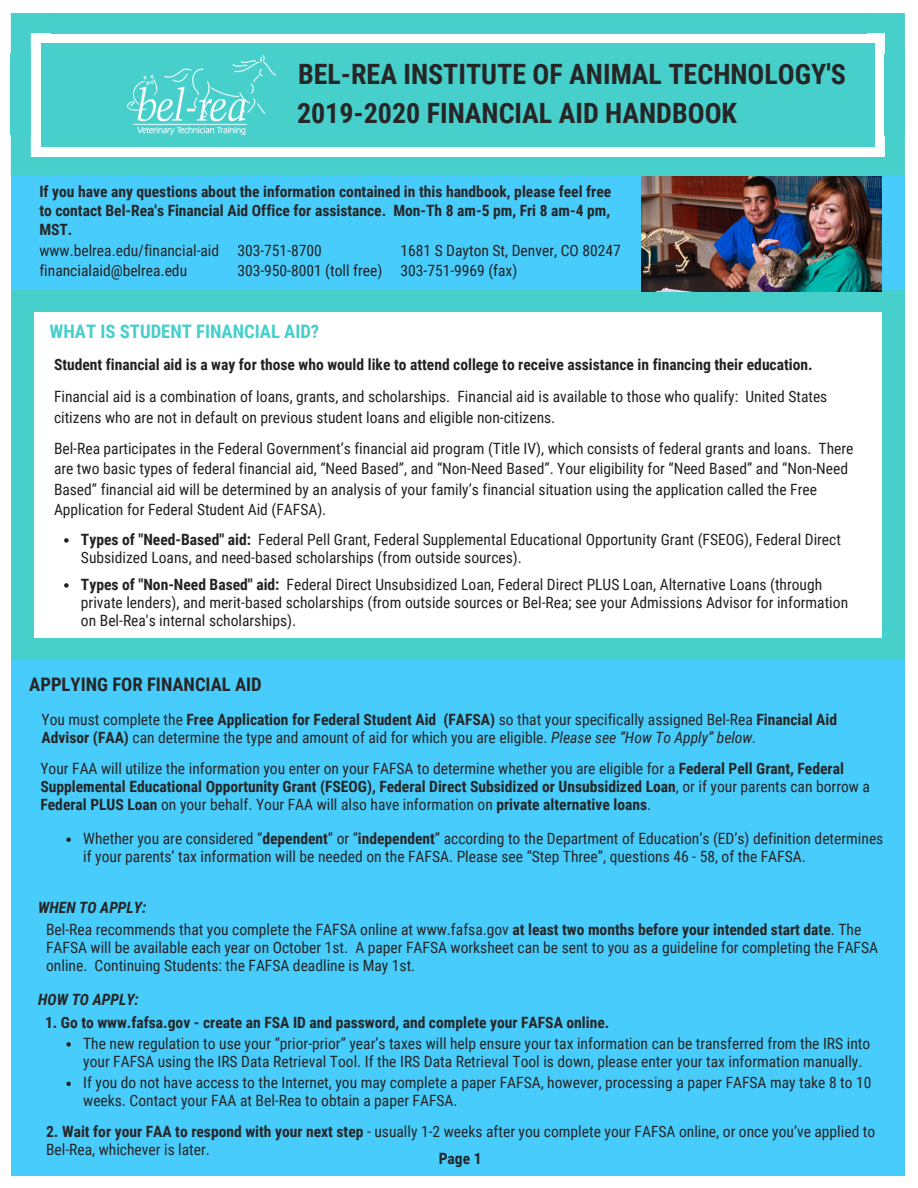
<style>
.page{position:relative;width:918px;height:1188px;background:#fff}
.page>*{position:absolute;margin:0;border:0;box-sizing:border-box;transform-origin:0 0}
.t1{font:700 28.05px/38.2px "Roboto Condensed";color:#262626}
.t2{font:700 18.75px "Roboto Condensed";color:#47cfcb}
.t3{font:700 18.75px "Roboto Condensed";color:#262626}
.t4{font:15.6px/18px "Roboto Condensed";color:#262626}
.t5{font:15.6px/20.2px "Roboto Condensed";color:#222}
.t6{font:700 15.6px/19.2px "Roboto Condensed";color:#262626;text-align:justify}
.t7{font:700 15.6px "Roboto Condensed";color:#222}
.t8{font:italic 700 15.6px "Roboto Condensed";color:#262626}
.s1{font-weight:700}
.s2{font-style:italic}
.s3{font-weight:700;font-style:italic}
</style>
<div class="page">
<div style="left:47px;top:54px;width:822px;height:81px;background:#47cfcb"></div>
<svg style="left:865px;top:134px;width:40px;height:43px"></svg>
<div style="left:11px;top:54px;width:20px;height:81px;background:#47cfcb"></div>
<div style="left:41px;top:54px;width:13px;height:81px;background:#47cfcb"></div>
<svg style="left:11px;top:135px;width:41px;height:41px"></svg>
<div style="left:885px;top:54px;width:20px;height:81px;background:#47cfcb"></div>
<div style="left:862px;top:54px;width:13px;height:81px;background:#47cfcb"></div>
<div style="left:52px;top:157px;width:815px;height:20px;background:#47cfcb"></div>
<div style="left:52px;top:134px;width:813px;height:13px;background:#47cfcb"></div>
<svg style="left:862px;top:13px;width:43px;height:43px"></svg>
<div style="left:862px;top:43px;width:13px;height:13px;background:#47cfcb"></div>
<svg style="left:11px;top:13px;width:43px;height:41px"></svg>
<div style="left:41px;top:43px;width:13px;height:13px;background:#47cfcb"></div>
<div style="left:52px;top:13px;width:815px;height:20px;background:#47cfcb"></div>
<div style="left:52px;top:43px;width:813px;height:13px;background:#47cfcb"></div>
<img style="left:127px;top:55px;width:149px;height:80px">
<div style="left:882px;top:638px;width:22px;height:22px;background:#47cfcb"></div>
<div style="left:11px;top:310px;width:23px;height:329px;background:#47cfcb"></div>
<div style="left:11px;top:638px;width:23px;height:22px;background:#47cfcb"></div>
<div style="left:882px;top:310px;width:22px;height:329px;background:#47cfcb"></div>
<div style="left:32px;top:638px;width:852px;height:22px;background:#47cfcb"></div>
<div style="left:882px;top:289px;width:22px;height:23px;background:#47cfcb"></div>
<div style="left:11px;top:289px;width:23px;height:23px;background:#47cfcb"></div>
<div style="left:32px;top:289px;width:852px;height:23px;background:#47cfcb"></div>
<div style="left:11px;top:660px;width:893px;height:516px;background:#48ccfc"></div>
<svg style="left:64px;top:538px;width:5px;height:5px"></svg>
<svg style="left:64px;top:583px;width:5px;height:5px"></svg>
<div style="left:11px;top:176px;width:893px;height:114px;background:#48ccfc"></div>
<svg style="left:66px;top:837px;width:5px;height:5px"></svg>
<svg style="left:66px;top:1042px;width:5px;height:5px"></svg>
<svg style="left:66px;top:1082px;width:5px;height:4px"></svg>
<img style="left:641px;top:177px;width:241px;height:114px">
<h1 class="t1" style="left:297px;top:56px;width:551px">BEL-REA INSTITUTE OF ANIMAL TECHNOLOGY'S<br>2019-2020 FINANCIAL AID HANDBOOK</h1>
<p class="t6" style="left:39px;top:182px;width:573px">If you have any questions about the information contained in this handbook, please feel free to contact Bel-Rea's Financial Aid Office for assistance. Mon-Th 8 am-5 pm, Fri 8 am-4 pm, MST.</p>
<p class="t4" style="left:39px;top:242px;width:181px">www.belrea.edu/financial-aid</p>
<p class="t5" style="left:39px;top:261px;width:149px">financialaid@belrea.edu</p>
<p class="t5" style="left:237px;top:241px;width:146px">303-751-8700<br>303-950-8001 (toll free)</p>
<p class="t2" style="left:50px;top:320px;width:271px">WHAT IS STUDENT FINANCIAL AID?</p>
<p class="t5" style="left:400px;top:241px;width:222px">1681 S Dayton St, Denver, CO 80247<br>303-751-9969 (fax)</p>
<p class="t7" style="left:54px;top:355px;width:760px">Student financial aid is a way for those who would like to attend college to receive assistance in financing their education.</p>
<p class="t5" style="left:54px;top:387px;width:775px">Financial aid is a combination of loans, grants, and scholarships. Financial aid is available to those who qualify: United States citizens who are not in default on previous student loans and eligible non-citizens.</p>
<p class="t5" style="left:54px;top:439px;width:801px">Bel-Rea participates in the Federal Government’s financial aid program (Title IV), which consists of federal grants and loans. There are two basic types of federal financial aid, “Need Based”, and “Non-Need Based”. Your eligibility for “Need Based” and “Non-Need Based” financial aid will be determined by an analysis of your family’s financial situation using the application called the Free Application for Federal Student Aid (FAFSA).</p>
<p class="t5" style="left:81px;top:531px;width:762px;line-height:18px"><span class="s1">Types of "Need-Based" aid:</span> Federal Pell Grant, Federal Supplemental Educational Opportunity Grant (FSEOG), Federal Direct<br>Subsidized Loans, and need-based scholarships (from outside sources).</p>
<p class="t5" style="left:81px;top:576px;width:769px;line-height:18px"><span class="s1">Types of "Non-Need Based" aid:</span> Federal Direct Unsubsidized Loan, Federal Direct PLUS Loan, Alternative Loans (through private lenders), and merit-based scholarships (from outside sources or Bel-Rea; see your Admissions Advisor for information on Bel-Rea's internal scholarships).</p>
<p class="t3" style="left:29px;top:674px;width:234px">APPLYING FOR FINANCIAL AID</p>
<p class="t4" style="left:42px;top:711px;width:797px">You must complete the <span class="s1">Free Application for Federal Student Aid (FAFSA)</span> so that your specifically assigned Bel-Rea <span class="s1">Financial Aid<br>Advisor (FAA)</span> can determine the type and amount of aid for which you are eligible. <span class="s2">Please see “How To Apply” below.</span></p>
<p class="t4" style="left:40px;top:760px;width:831px">Your FAA will utilize the information you enter on your FAFSA to determine whether you are eligible for a <span class="s1">Federal Pell Grant, Federal<br>Supplemental Educational Opportunity Grant (FSEOG), Federal Direct Subsidized or Unsubsidized Loan</span>, or if your parents can borrow a<br><span class="s1">Federal PLUS Loan</span> on your behalf. Your FAA will also have information on <span class="s1">private alternative loans</span>.</p>
<p class="t4" style="left:83px;top:830px;width:802px">Whether you are considered “<span class="s1">dependent</span>” or “<span class="s1">independent</span>” according to the Department of Education’s (ED’s) definition determines if your parents’ tax information will be needed on the FAFSA. Please see “Step Three”, questions 46 - 58, of the FAFSA.</p>
<p class="t4" style="left:46px;top:897px;width:817px;line-height:22px;text-indent:-8px"><span class="s3">WHEN TO APPLY:<br></span>Bel-Rea recommends that you complete the FAFSA online at www.fafsa.gov <span class="s1">at least two months before your intended start date</span>. The</p>
<p class="t4" style="left:46px;top:939px;width:833px">FAFSA will be available each year on October 1st. A paper FAFSA worksheet can be sent to you as a guideline for completing the FAFSA online. Continuing Students: the FAFSA deadline is May 1st.</p>
<p class="t8" style="left:38px;top:991px;width:102px">HOW TO APPLY:</p>
<p class="t6" style="left:45px;top:1013px;width:566px">1. Go to www.fafsa.gov - create an FSA ID and password, and complete your FAFSA online.</p>
<p class="t4" style="left:83px;top:1035px;width:789px">The new regulation to use your “prior-prior” year’s taxes will help ensure your tax information can be transferred from the IRS into your FAFSA using the IRS Data Retrieval Tool. If the IRS Data Retrieval Tool is down, please enter your tax information manually.</p>
<p class="t4" style="left:83px;top:1074px;width:790px">If you do not have access to the Internet, you may complete a paper FAFSA, however, processing a paper FAFSA may take 8 to 10 weeks. Contact your FAA at Bel-Rea to obtain a paper FAFSA.</p>
<p class="t4" style="left:46px;top:1122px;width:831px"><span class="s1">2. Wait for your FAA to respond with your next step</span> - usually 1-2 weeks after you complete your FAFSA online, or once you’ve applied to<br>Bel-Rea, whichever is later.</p>
<p class="t6" style="left:439px;top:1149px;width:44px">Page 1</p>
</div>
